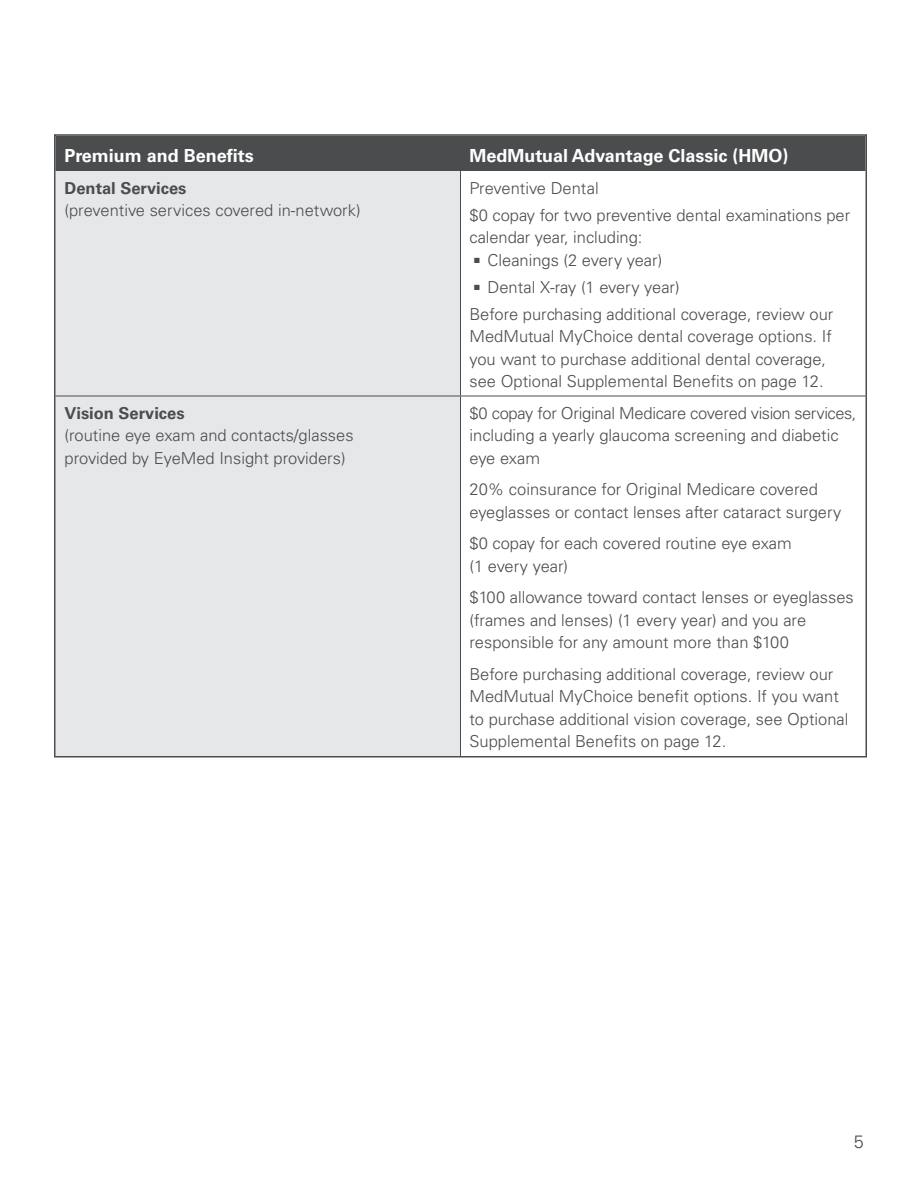
<style>
.page{position:relative;width:918px;height:1188px;background:#fff}
.page>*{position:absolute;margin:0;border:0;box-sizing:border-box;transform-origin:0 0}
.t1{font:700 18px "Univers LT Std";color:#fff}
.t2{font:300 18px "Univers LT Std";color:#4b4c4d}
.t3{font:300 16.5px/22.5px "Univers LT Std";color:#4b4c4d}
.t4{font:700 16.5px "Univers LT Std";color:#4b4c4d}
</style>
<div class="page">
<div style="left:57px;top:137px;width:807px;height:34px;background:#4b4c4d"></div>
<div style="left:57px;top:171px;width:403px;height:584px;background:#e6e7e9"></div>
<hr style="left:460px;top:171px;width:1px;height:225px;background:#4b4c4d">
<hr style="left:460px;top:396px;width:1px;height:360px;background:#4b4c4d">
<hr style="left:56px;top:396px;width:404px;height:1px;background:#4b4c4d">
<hr style="left:460px;top:396px;width:406px;height:1px;background:#4b4c4d">
<p class="t1" style="left:64px;top:145px;width:191px">Premium and Benefits</p>
<p class="t1" style="left:470px;top:145px;width:320px">MedMutual Advantage Classic (HMO)</p>
<p class="t4" style="left:64px;top:178px;width:123px">Dental Services</p>
<p class="t3" style="left:64px;top:199px;width:298px">(preventive services covered in-network)</p>
<p class="t3" style="left:470px;top:176px;width:131px">Preventive Dental</p>
<p class="t3" style="left:470px;top:203px;width:382px">$0 copay for two preventive dental examinations per calendar year, including:</p>
<p class="t3" style="left:474px;top:248px;width:190px">■ Cleanings (2 every year)</p>
<p class="t3" style="left:474px;top:275px;width:207px">■ Dental X-ray (1 every year)</p>
<p class="t3" style="left:470px;top:302px;width:365px">Before purchasing additional coverage, review our MedMutual MyChoice dental coverage options. If you want to purchase additional dental coverage, see Optional Supplemental Benefits on page 12.</p>
<p class="t4" style="left:64px;top:403px;width:122px">Vision Services</p>
<p class="t3" style="left:64px;top:424px;width:291px">(routine eye exam and contacts/glasses provided by EyeMed Insight providers)</p>
<p class="t3" style="left:470px;top:401px;width:388px">$0 copay for Original Medicare covered vision services, including a yearly glaucoma screening and diabetic eye exam</p>
<p class="t3" style="left:470px;top:478px;width:374px">20% coinsurance for Original Medicare covered eyeglasses or contact lenses after cataract surgery</p>
<p class="t3" style="left:470px;top:532px;width:324px">$0 copay for each covered routine eye exam (1 every year)</p>
<p class="t3" style="left:470px;top:586px;width:386px">$100 allowance toward contact lenses or eyeglasses (frames and lenses) (1 every year) and you are responsible for any amount more than $100</p>
<p class="t3" style="left:470px;top:662px;width:381px">Before purchasing additional coverage, review our MedMutual MyChoice benefit options. If you want to purchase additional vision coverage, see Optional Supplemental Benefits on page 12.</p>
<p class="t2" style="left:854px;top:1130px;width:12px">5</p>
</div>
